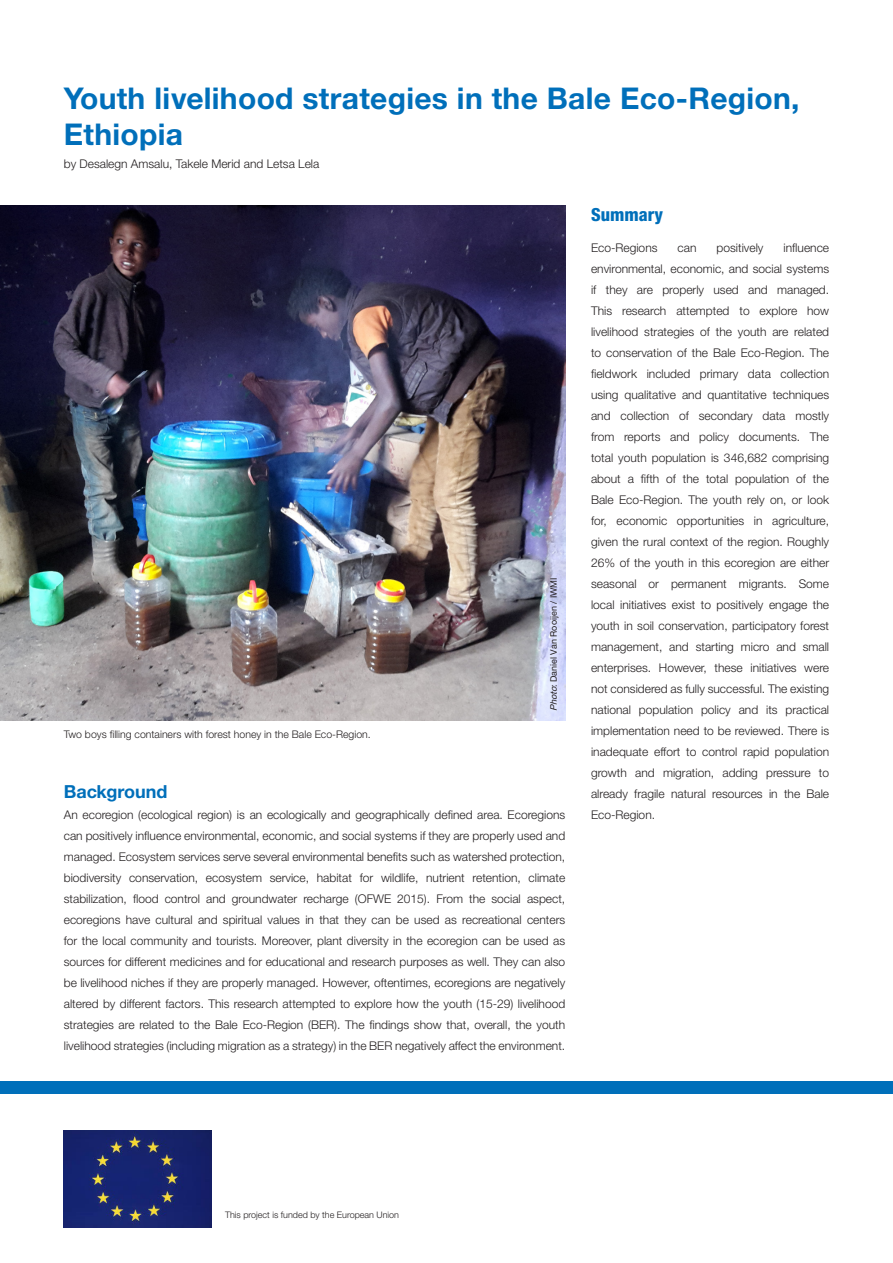
<style>
.page{position:relative;width:893px;height:1263px;background:#fff}
.page>*{position:absolute;margin:0;border:0;box-sizing:border-box;transform-origin:0 0}
.t1{font:700 30px/36px "Helvetica Neue CE";letter-spacing:.01em;color:#006fba}
.Heading_1{font:700 18px "Helvetica Neue CE";color:#006fba}
.t2{font:800 condensed 18px "Helvetica Neue";color:#006fba}
.Text_Body{font:300 12px/21px "Helvetica Neue CE";color:#231f20;text-align:justify}
.t3{font:300 10.5px "Helvetica Neue CE";color:#231f20}
.Hanging_Indent{font:300 9px "Helvetica Neue CE";color:#231f20}
.t4{font:9px "Helvetica Neue";color:#231f20}
.s1{font-style:italic}
</style>
<div class="page">
<img style="left:0;top:205px;width:566px;height:515px">
<div style="left:0;top:1081px;width:893px;height:12px;background:#006fba"></div>
<img style="left:64px;top:1130px;width:147px;height:97px">
<p class="t1" style="left:64px;top:81px;width:737px">Youth livelihood strategies in the Bale Eco-Region,<br>Ethiopia</p>
<p class="Text_Body" style="left:64px;top:153px;width:257px">by Desalegn Amsalu, Takele Merid and Letsa Lela</p>
<p class="t2" style="left:591px;top:203px;width:73px">Summary</p>
<p class="t3" style="left:64px;top:728px;width:308px">Two boys filling containers with forest honey in the Bale Eco-Region.</p>
<p class="t4" style="left:548px;top:711px;width:135px;rotate:-90deg"><span class="s1">Photo</span>: Daniel Van Rooijen / IWMI</p>
<p class="Heading_1" style="left:64px;top:780px;width:105px">Background</p>
<p class="Text_Body" style="left:64px;top:804px;width:503px">An ecoregion (ecological region) is an ecologically and geographically defined area. Ecoregions can positively influence environmental, economic, and social systems if they are properly used and managed. Ecosystem services serve several environmental benefits such as watershed protection, biodiversity conservation, ecosystem service, habitat for wildlife, nutrient retention, climate stabilization, flood control and groundwater recharge (OFWE 2015). From the social aspect, ecoregions have cultural and spiritual values in that they can be used as recreational centers for the local community and tourists. Moreover, plant diversity in the ecoregion can be used as sources for different medicines and for educational and research purposes as well. They can also be livelihood niches if they are properly managed. However, oftentimes, ecoregions are negatively altered by different factors. This research attempted to explore how the youth (15-29) livelihood strategies are related to the Bale Eco-Region (BER). The findings show that, overall, the youth livelihood strategies (including migration as a strategy) in the BER negatively affect the environment.</p>
<p class="Text_Body" style="left:591px;top:237px;width:240px;text-indent:193px">influence environmental, economic, and social systems if they are properly used and managed.<br>This research attempted to explore how livelihood strategies of the youth are related to conservation of the Bale Eco-Region. The fieldwork included primary data collection using qualitative and quantitative techniques and collection of secondary data mostly from reports and policy documents. The total youth population is 346,682 comprising about a fifth of the total population of the Bale Eco-Region. The youth rely on, or look for, economic opportunities in agriculture, given the rural context of the region. Roughly 26% of the youth in this ecoregion are either seasonal or permanent migrants. Some local initiatives exist to positively engage the youth in soil conservation, participatory forest management, and starting micro and small enterprises. However, these initiatives were not considered as fully successful. The existing national population policy and its practical implementation need to be reviewed. There is inadequate effort to control rapid population growth and migration, adding pressure to already fragile natural resources in the Bale Eco-Region.</p>
<p class="Text_Body" style="left:591px;top:237px;width:68px">Eco-Regions</p>
<p class="Text_Body" style="left:678px;top:237px;width:20px">can</p>
<p class="Text_Body" style="left:717px;top:237px;width:48px">positively</p>
<p class="Hanging_Indent" style="left:225px;top:1209px;width:176px">This project is funded by the European Union</p>
</div>
